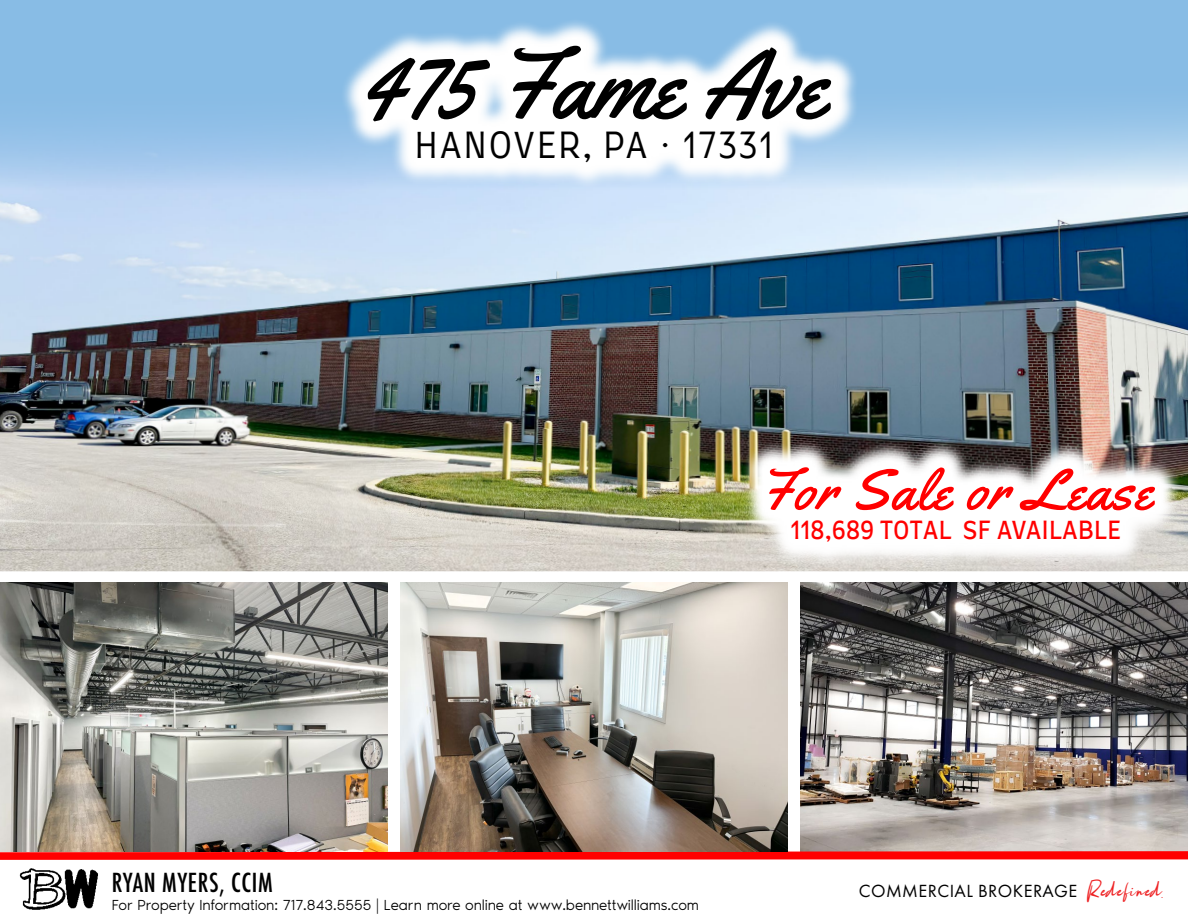
<style>
.page{position:relative;width:1188px;height:918px;background:#fff}
.page>*{position:absolute;margin:0;border:0;box-sizing:border-box;transform-origin:0 0}
.t1{font:97.5px "Yellowtail";color:#000}
.t2{font:57px "Yellowtail";letter-spacing:.03em;color:#f00}
.t3{font:300 34.5px "Farro";letter-spacing:.03em;color:#000}
.t4{font:500 condensed 25.5px "Futura";letter-spacing:.025em;color:#000}
.t5{font:24px "Farro";color:#f00}
.t6{font:18.3px "Futura PT";letter-spacing:.025em;color:#000}
.t7{font:300 15px "Noir Pro";color:#000}
.s1{color:#fff}
.s2{font-family:"Rotterdam";font-style:italic;font-size:27.6px;color:#ee2123}
</style>
<div class="page">
<img style="left:19px;top:868px;width:79px;height:42px">
<div style="left:0;top:0;width:1188px;height:256px;background:#88bce5"></div>
<img style="left:0;top:113px;width:1188px;height:458px">
<img style="left:800px;top:582px;width:388px;height:265px">
<svg style="left:0;top:847px;width:1188px;height:13px;background:#ef2e2d"></svg>
<svg style="left:340px;top:22px;width:519px;height:168px;background:#ddebf8"></svg>
<svg style="left:742px;top:439px;width:441px;height:131px"></svg>
<img style="left:0;top:582px;width:388px;height:269px">
<img style="left:400px;top:582px;width:388px;height:269px">
<p class="t1" style="left:362px;top:23px;width:466px">475 Fame Ave</p>
<p class="t3" style="left:414px;top:123px;width:361px">HANOVER, PA • 17331</p>
<p class="t2" style="left:759px;top:454px;width:394px">For Sale or Lease</p>
<p class="t5" style="left:790px;top:515px;width:332px">118,689 TOTAL SF AVAILABLE</p>
<h3 class="t4" style="left:112px;top:867px;width:162px">RYAN MYERS, CCIM</h3>
<p class="t7" style="left:112px;top:894px;width:589px">For Property Information: 717.843.5555 | Learn more online at www.bennettwilliams.com</p>
<p class="t6" style="left:859px;top:880px;width:305px">COMMERCIAL BROKERAGE<span class="s1">.</span> <span class="s2">Redefined.</span></p>
</div>
